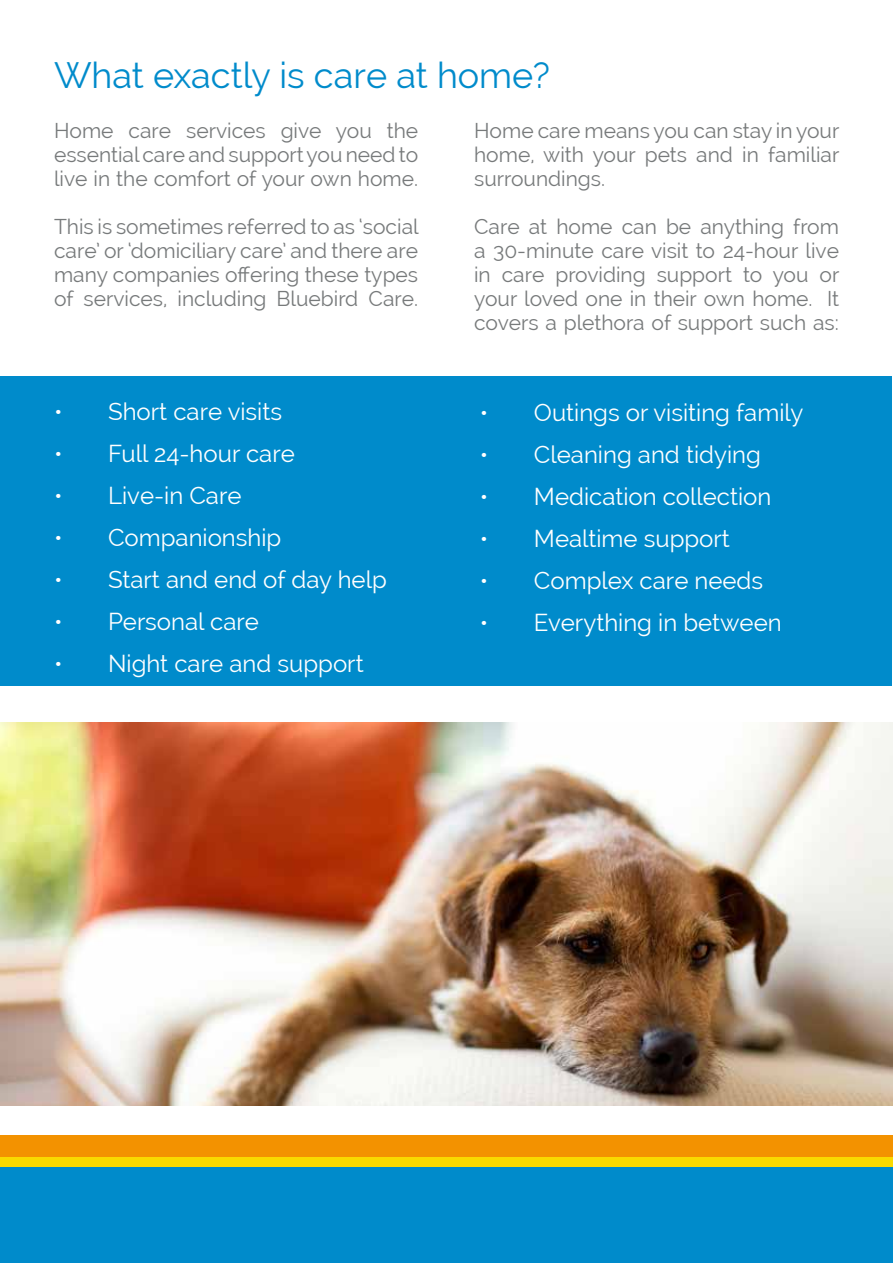
<style>
.page{position:relative;width:893px;height:1263px;background:#fff}
.page>*{position:absolute;margin:0;border:0;box-sizing:border-box;transform-origin:0 0}
.t1{font:36px "Raleway";color:#008bcb}
.t2{font:24px "Raleway";color:#fff}
.t3{font:21px/24px "Raleway";color:#777a7b;text-align:justify}
</style>
<div class="page">
<div style="left:0;top:1161px;width:893px;height:102px;background:#008bcb"></div>
<div style="left:0;top:1156px;width:893px;height:11px;background:#f9d900"></div>
<div style="left:0;top:1135px;width:893px;height:21px;background:#f39200"></div>
<div style="left:1px;top:376px;width:891px;height:310px;background:#008bcb"></div>
<img style="left:0;top:723px;width:893px;height:383px">
<h1 class="t1" style="left:54px;top:54px;width:498px">What exactly is care at home?</h1>
<p class="t3" style="left:54px;top:118px;width:366px">Home care services give you the essential care and support you need to live in the comfort of your own home.</p>
<p class="t3" style="left:54px;top:214px;width:366px">This is sometimes referred to as ‘social care’ or ‘domiciliary care’ and there are many companies offering these types of services, including Bluebird Care.</p>
<p class="t3" style="left:474px;top:118px;width:367px">Home care means you can stay in your home, with your pets and in familiar surroundings.</p>
<p class="t3" style="left:474px;top:214px;width:367px">Care at home can be anything from a 30-minute care visit to 24-hour live in care providing support to you or your loved one in their own home. It covers a plethora of support such as:</p>
<p class="t2" style="left:54px;top:398px;width:230px">• Short care visits</p>
<p class="t2" style="left:54px;top:440px;width:242px">• Full 24-hour care</p>
<p class="t2" style="left:54px;top:482px;width:189px">• Live-in Care</p>
<p class="t2" style="left:54px;top:524px;width:229px">• Companionship</p>
<p class="t2" style="left:54px;top:566px;width:334px">• Start and end of day help</p>
<p class="t2" style="left:54px;top:608px;width:206px">• Personal care</p>
<p class="t2" style="left:54px;top:650px;width:311px">• Night care and support</p>
<p class="t2" style="left:480px;top:398px;width:325px">• Outings or visiting family</p>
<p class="t2" style="left:480px;top:440px;width:282px">• Cleaning and tidying</p>
<p class="t2" style="left:480px;top:482px;width:293px">• Medication collection</p>
<p class="t2" style="left:480px;top:524px;width:251px">• Mealtime support</p>
<p class="t2" style="left:480px;top:566px;width:285px">• Complex care needs</p>
<p class="t2" style="left:480px;top:608px;width:303px">• Everything in between</p>
</div>
